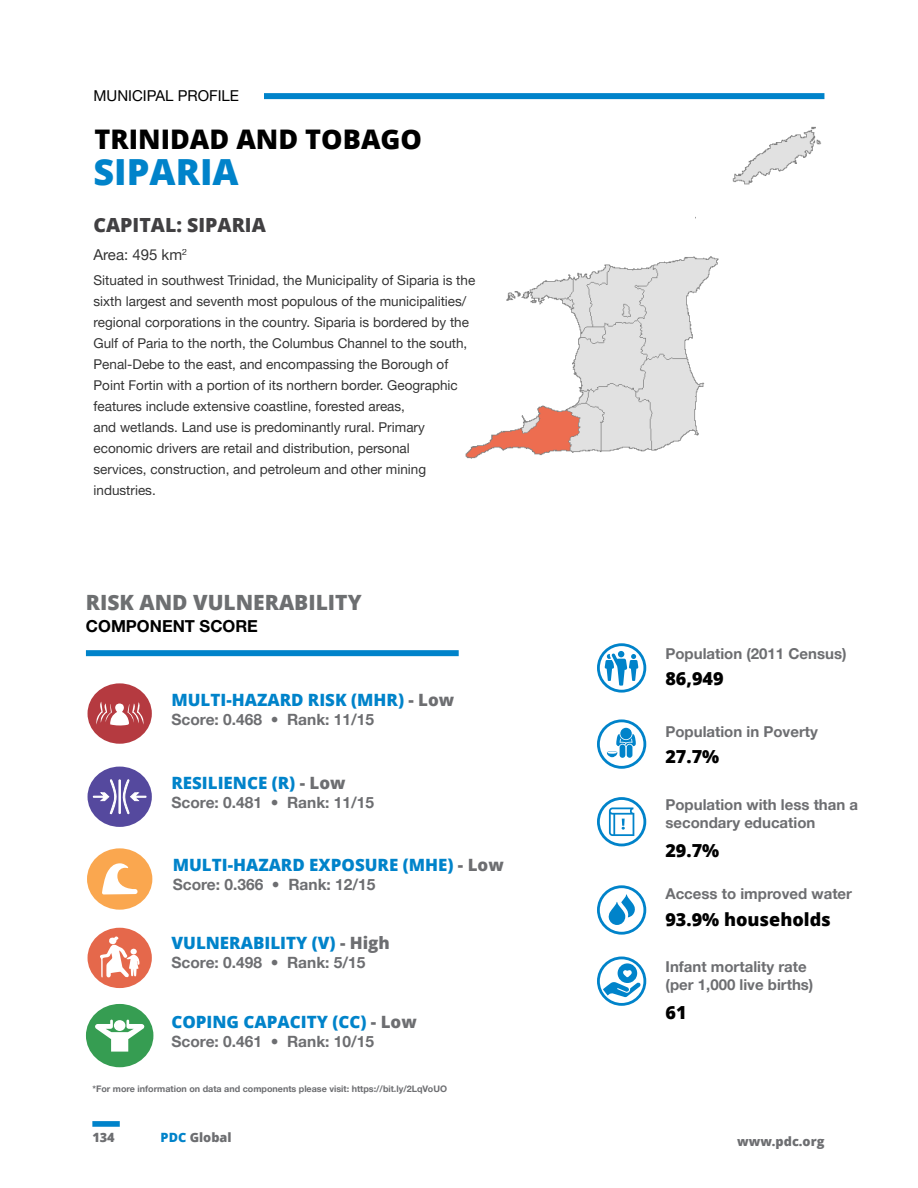
<style>
.page{position:relative;width:918px;height:1188px;background:#fff}
.page>*{position:absolute;margin:0;border:0;box-sizing:border-box;transform-origin:0 0}
.t1{font:800 36px "Open Sans";color:#0083ca}
.t2{font:800 27px "Open Sans";color:#000}
.t3{font:800 21px "Open Sans";color:#6d6f71}
.t4{font:800 19.5px "Open Sans";color:#414042}
.t5{font:800 18px "Open Sans";color:#000}
.t6{font:800 16.95px "Open Sans";color:#0083ca}
.t7{font:700 16.5px "Helvetica Neue LT Pro";color:#000}
.t8{font:700 15.45px "Helvetica Neue LT Pro";color:#6d6e71}
.t9{font:700 15px/18px "Helvetica Neue LT Pro";color:#6d6e71}
.t10{font:15px "Helvetica Neue LT Pro";color:#000}
.t11{font:13.5px/21px "Helvetica Neue LT Pro";color:#000}
.t12{font:800 12.75px "Open Sans";color:#6d6e71}
.t13{font:700 9px "Helvetica Neue LT Pro";color:#6d6e71}
.s1{color:#6d6e71}
.s2{color:#0083ca}
</style>
<div class="page">
<div style="left:264px;top:93px;width:560px;height:6px;background:#0083ca"></div>
<div style="left:92px;top:1121px;width:28px;height:6px;background:#0083ca"></div>
<svg style="left:597px;top:643px;width:49px;height:50px"></svg>
<svg style="left:597px;top:719px;width:49px;height:50px"></svg>
<svg style="left:597px;top:797px;width:49px;height:49px"></svg>
<svg style="left:597px;top:885px;width:49px;height:50px"></svg>
<svg style="left:597px;top:957px;width:49px;height:49px"></svg>
<div style="left:88px;top:683px;width:64px;height:61px;background:#b53a40;border-radius:50%"></div>
<svg style="left:96px;top:702px;width:48px;height:24px"></svg>
<svg style="left:88px;top:767px;width:64px;height:60px"></svg>
<div style="left:87px;top:848px;width:65px;height:62px;background:#faa74f;border-radius:50%"></div>
<svg style="left:102px;top:863px;width:36px;height:31px"></svg>
<div style="left:88px;top:928px;width:64px;height:60px;background:#e5684b;border-radius:50%"></div>
<svg style="left:100px;top:936px;width:40px;height:42px"></svg>
<div style="left:86px;top:1004px;width:67px;height:63px;background:#369d52;border-radius:50%"></div>
<svg style="left:95px;top:1020px;width:50px;height:32px"></svg>
<img style="left:465px;top:126px;width:357px;height:333px">
<div style="left:86px;top:650px;width:373px;height:6px;background:#0083ca"></div>
<p class="t10" style="left:94px;top:90px;width:147px">MUNICIPAL PROFILE</p>
<h2 class="t2" style="left:95px;top:128px;width:329px">TRINIDAD AND TOBAGO</h2>
<h1 class="t1" style="left:94px;top:158px;width:147px">SIPARIA</h1>
<h3 class="t4" style="left:94px;top:217px;width:174px">CAPITAL: SIPARIA</h3>
<p class="t10" style="left:93px;top:250px;width:95px">Area: 495 km<sup>2</sup></p>
<p class="t11" style="left:94px;top:271px;width:383px">Situated in southwest Trinidad, the Municipality of Siparia is the sixth largest and seventh most populous of the municipalities/ regional corporations in the country. Siparia is bordered by the Gulf of Paria to the north, the Columbus Channel to the south, Penal-Debe to the east, and encompassing the Borough of Point Fortin with a portion of its northern border. Geographic features include extensive coastline, forested areas,<br>and wetlands. Land use is predominantly rural. Primary economic drivers are retail and distribution, personal<br>services, construction, and petroleum and other mining industries.</p>
<h3 class="t3" style="left:86px;top:594px;width:277px">RISK AND VULNERABILITY</h3>
<p class="t7" style="left:86px;top:619px;width:174px">COMPONENT SCORE</p>
<p class="t6" style="left:171px;top:693px;width:284px">MULTI-HAZARD RISK (MHR) <span class="s1">- Low</span></p>
<p class="t8" style="left:171px;top:713px;width:204px">Score: 0.468 • Rank: 11/15</p>
<p class="t6" style="left:171px;top:776px;width:176px">RESILIENCE (R) <span class="s1">- Low</span></p>
<p class="t8" style="left:171px;top:796px;width:204px">Score: 0.481 • Rank: 11/15</p>
<p class="t6" style="left:173px;top:858px;width:333px">MULTI-HAZARD EXPOSURE (MHE) <span class="s1">- Low</span></p>
<p class="t8" style="left:173px;top:878px;width:204px">Score: 0.366 • Rank: 12/15</p>
<p class="t6" style="left:171px;top:936px;width:220px">VULNERABILITY (V) <span class="s1">- High</span></p>
<p class="t8" style="left:171px;top:956px;width:196px">Score: 0.498 • Rank: 5/15</p>
<p class="t6" style="left:171px;top:1015px;width:247px">COPING CAPACITY (CC) <span class="s1">- Low</span></p>
<p class="t8" style="left:171px;top:1035px;width:204px">Score: 0.461 • Rank: 10/15</p>
<p class="t13" style="left:92px;top:1085px;width:356px">*For more information on data and components please visit: https://bit.ly/2LqVoUO</p>
<p class="t9" style="left:665px;top:645px;width:183px">Population (2011 Census)</p>
<h3 class="t5" style="left:665px;top:671px;width:60px">86,949</h3>
<p class="t9" style="left:665px;top:724px;width:154px">Population in Poverty</p>
<h3 class="t5" style="left:665px;top:749px;width:55px">27.7%</h3>
<p class="t9" style="left:665px;top:797px;width:194px">Population with less than a secondary education</p>
<h3 class="t5" style="left:665px;top:843px;width:55px">29.7%</h3>
<p class="t9" style="left:665px;top:885px;width:188px">Access to improved water</p>
<h3 class="t5" style="left:665px;top:912px;width:167px">93.9% households</h3>
<p class="t9" style="left:666px;top:958px;width:149px">Infant mortality rate (per 1,000 live births)</p>
<h3 class="t5" style="left:666px;top:1005px;width:23px">61</h3>
<p class="t12" style="left:92px;top:1132px;width:24px">134</p>
<p class="t12" style="left:161px;top:1132px;width:72px"><span class="s2">PDC</span> Global</p>
<p class="t12" style="left:737px;top:1136px;width:89px">www.pdc.org</p>
</div>
